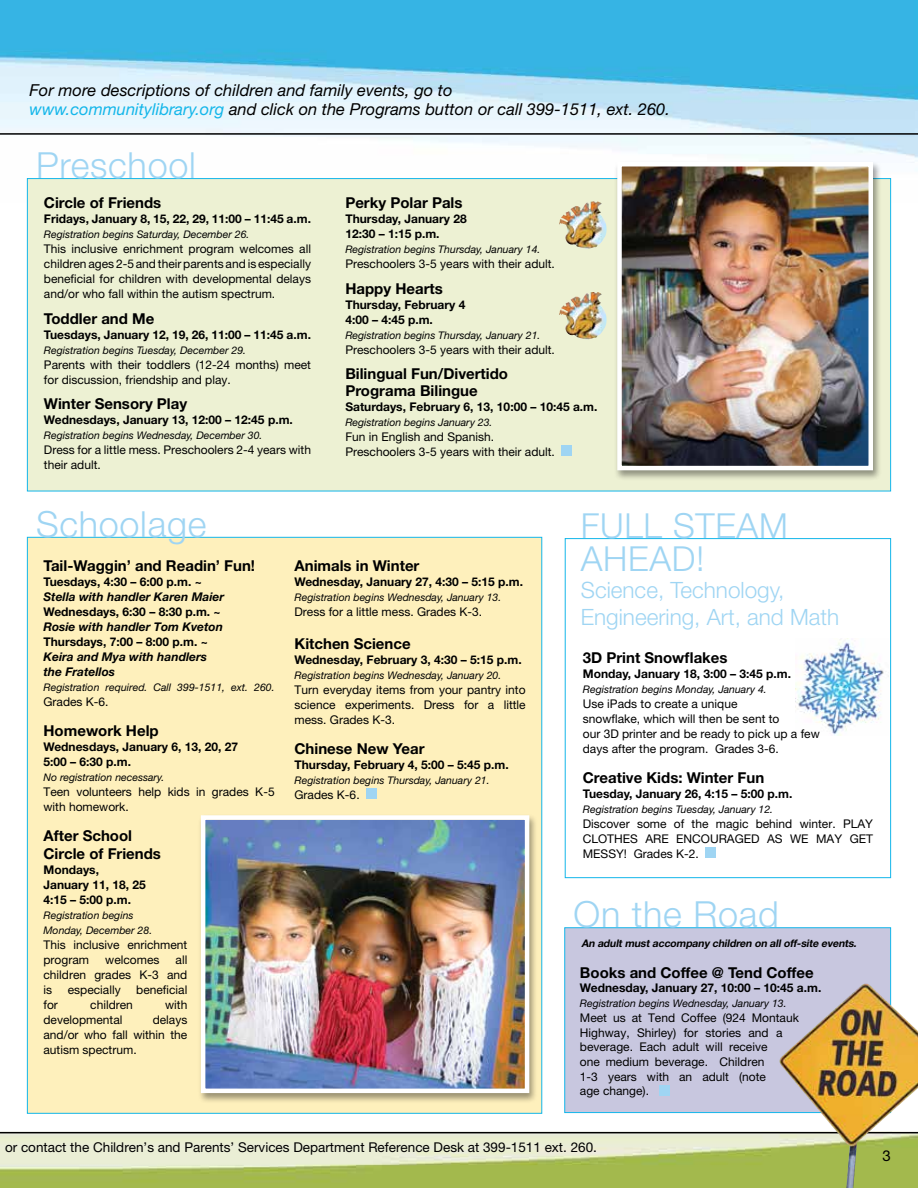
<style>
.page{position:relative;width:918px;height:1188px;background:#fff}
.page>*{position:absolute;margin:0;border:0;box-sizing:border-box;transform-origin:0 0}
.t1{font:300 36px "Helvetica Neue";letter-spacing:.02em;color:#9fd5f3}
.t2{font:300 34.5px/33px "Helvetica Neue";letter-spacing:.02em;color:#9fd5f3}
.t3{font:300 22.5px/27px "Helvetica Neue";color:#9fd5f3}
.t4{font:italic 16.5px/19.5px "Helvetica Neue";color:#000}
.t5{font:700 15px/18px "Helvetica Neue";color:#000}
.t6{font:15px "Helvetica Neue";color:#000}
.t7{font:13.5px "Helvetica Neue";color:#000}
.t8{font:12px/15px "Helvetica Neue";color:#000}
.t9{font:700 12px/15px "Helvetica Neue";color:#000}
.t10{font:italic 700 12px/15px "Helvetica Neue";color:#000}
.t11{font:italic 10.5px/15px "Helvetica Neue";color:#000}
.t12{font:italic 700 10.5px "Helvetica Neue";color:#000}
.s1{color:#13b6ea}
</style>
<div class="page">
<img style="left:0;top:1133px;width:780px;height:55px">
<img style="left:0;top:0;width:918px;height:202px">
<hr style="left:0;top:1132px;width:918px;height:1px;background:#000">
<hr style="left:0;top:133px;width:918px;height:2px;background:#000">
<img style="left:796px;top:639px;width:88px;height:96px">
<div style="left:565px;top:538px;width:326px;height:340px;border:1px solid #13b6ea"></div>
<div style="left:27px;top:537px;width:515px;height:577px;background:#fef0bc;border:1px solid #13b6ea"></div>
<div style="left:27px;top:178px;width:864px;height:313px;background:#edf1d3;border:1px solid #13b6ea"></div>
<div style="left:614px;top:161px;width:268px;height:320px;background:#000;opacity:.4"></div>
<img style="left:622px;top:167px;width:246px;height:298px">
<div style="left:617px;top:162px;width:256px;height:308px;border:4px solid #fff"></div>
<div style="left:564px;top:927px;width:327px;height:186px;background:#c8c7df;border:1px solid #13b6ea"></div>
<div style="left:706px;top:848px;width:10px;height:10px;background:#9fd5f3"></div>
<div style="left:197px;top:814px;width:341px;height:290px;background:#000;opacity:.4"></div>
<img style="left:206px;top:820px;width:318px;height:268px">
<div style="left:201px;top:815px;width:328px;height:278px;border:4px solid #fff"></div>
<div style="left:659px;top:1085px;width:10px;height:10px;background:#9fd5f3"></div>
<img style="left:780px;top:984px;width:138px;height:204px">
<img style="left:559px;top:292px;width:48px;height:47px">
<img style="left:559px;top:202px;width:48px;height:47px">
<div style="left:366px;top:789px;width:10px;height:10px;background:#9fd5f3"></div>
<div style="left:562px;top:446px;width:10px;height:10px;background:#9fd5f3"></div>
<h3 class="t4" style="left:29px;top:80px;width:642px">For more descriptions of children and family events, go to<br><span class="s1">www.communitylibrary.org</span> and click on the Programs button or call 399-1511, ext. 260.</h3>
<h1 class="t1" style="left:36px;top:143px;width:161px">Preschool</h1>
<p class="t5" style="left:44px;top:194px;width:119px">Circle of Friends</p>
<p class="t9" style="left:44px;top:211px;width:269px">Fridays, January 8, 15, 22, 29, 11:00 – 11:45 a.m.</p>
<p class="t11" style="left:44px;top:227px;width:207px">Registration begins Saturday, December 26.</p>
<p class="t8" style="left:44px;top:242px;width:269px;text-align:justify">This inclusive enrichment program welcomes all children ages 2-5 and their parents and is especially beneficial for children with developmental delays and/or who fall within the autism spectrum.</p>
<p class="t5" style="left:44px;top:309px;width:112px">Toddler and Me</p>
<p class="t9" style="left:44px;top:327px;width:269px">Tuesdays, January 12, 19, 26, 11:00 – 11:45 a.m.</p>
<p class="t11" style="left:44px;top:343px;width:204px">Registration begins Tuesday, December 29.</p>
<p class="t8" style="left:44px;top:357px;width:269px">Parents with their toddlers (12-24 months) meet for discussion, friendship and play.</p>
<p class="t5" style="left:44px;top:395px;width:145px">Winter Sensory Play</p>
<p class="t9" style="left:44px;top:412px;width:250px">Wednesdays, January 13, 12:00 – 12:45 p.m.</p>
<p class="t11" style="left:44px;top:428px;width:220px">Registration begins Wednesday, December 30.</p>
<p class="t8" style="left:44px;top:443px;width:269px">Dress for a little mess. Preschoolers 2-4 years with their adult.</p>
<p class="t5" style="left:345px;top:194px;width:119px">Perky Polar Pals</p>
<p class="t9" style="left:345px;top:211px;width:123px">Thursday, January 28<br>12:30 – 1:15 p.m.</p>
<p class="t11" style="left:345px;top:242px;width:197px">Registration begins Thursday, January 14.</p>
<p class="t8" style="left:345px;top:257px;width:211px">Preschoolers 3-5 years with their adult.</p>
<p class="t5" style="left:345px;top:279px;width:99px">Happy Hearts</p>
<p class="t9" style="left:345px;top:297px;width:122px">Thursday, February 4<br>4:00 – 4:45 p.m.</p>
<p class="t11" style="left:345px;top:328px;width:197px">Registration begins Thursday, January 21.</p>
<p class="t8" style="left:345px;top:342px;width:211px">Preschoolers 3-5 years with their adult.</p>
<p class="t5" style="left:345px;top:366px;width:164px;line-height:16.5px">Bilingual Fun/Divertido<br>Programa Bilingue</p>
<p class="t9" style="left:345px;top:399px;width:254px">Saturdays, February 6, 13, 10:00 – 10:45 a.m.</p>
<p class="t11" style="left:345px;top:415px;width:149px">Registration begins January 23.</p>
<p class="t8" style="left:345px;top:429px;width:211px">Fun in English and Spanish.<br>Preschoolers 3-5 years with their adult.</p>
<h1 class="t1" style="left:36px;top:502px;width:172px">Schoolage</h1>
<p class="t5" style="left:44px;top:556px;width:213px">Tail-Waggin’ and Readin’ Fun!</p>
<p class="t9" style="left:44px;top:574px;width:160px">Tuesdays, 4:30 – 6:00 p.m. ~</p>
<p class="t10" style="left:44px;top:589px;width:182px">Stella with handler Karen Maier</p>
<p class="t9" style="left:44px;top:604px;width:179px">Wednesdays, 6:30 – 8:30 p.m. ~</p>
<p class="t10" style="left:44px;top:619px;width:181px">Rosie with handler Tom Kveton</p>
<p class="t9" style="left:44px;top:634px;width:166px">Thursdays, 7:00 – 8:00 p.m. ~</p>
<p class="t10" style="left:44px;top:649px;width:165px">Keira and Mya with handlers the Fratellos</p>
<p class="t11" style="left:44px;top:680px;width:233px">Registration required. Call 399-1511, ext. 260.</p>
<p class="t8" style="left:44px;top:694px;width:67px">Grades K-6.</p>
<p class="t5" style="left:44px;top:721px;width:117px">Homework Help</p>
<p class="t9" style="left:44px;top:739px;width:196px">Wednesdays, January 6, 13, 20, 27<br>5:00 – 6:30 p.m.</p>
<p class="t11" style="left:44px;top:770px;width:122px">No registration necessary.</p>
<p class="t8" style="left:44px;top:784px;width:233px">Teen volunteers help kids in grades K-5 with homework.</p>
<p class="t5" style="left:44px;top:826px;width:119px">After School<br>Circle of Friends</p>
<p class="t9" style="left:44px;top:862px;width:104px">Mondays,<br>January 11, 18, 25<br>4:15 – 5:00 p.m.</p>
<p class="t11" style="left:44px;top:908px;width:110px">Registration begins<br>Monday, December 28.</p>
<p class="t8" style="left:44px;top:937px;width:145px">This inclusive enrichment program</p>
<p class="t8" style="left:44px;top:952px;width:145px;text-align:justify;text-indent:132px">all children grades K-3 and is</p>
<p class="t8" style="left:105px;top:952px;width:56px">welcomes</p>
<p class="t8" style="left:68px;top:982px;width:54px">especially</p>
<p class="t8" style="left:136px;top:982px;width:53px">beneficial</p>
<p class="t8" style="left:44px;top:997px;width:16px">for</p>
<p class="t8" style="left:90px;top:997px;width:44px">children</p>
<p class="t8" style="left:165px;top:997px;width:24px">with</p>
<p class="t8" style="left:44px;top:1012px;width:80px">developmental</p>
<p class="t8" style="left:44px;top:1012px;width:145px;text-align:justify;text-indent:109px">delays and/or who fall within the autism spectrum.</p>
<p class="t5" style="left:295px;top:556px;width:126px">Animals in Winter</p>
<p class="t9" style="left:295px;top:574px;width:230px">Wednesday, January 27, 4:30 – 5:15 p.m.</p>
<p class="t11" style="left:295px;top:589px;width:208px">Registration begins Wednesday, January 13.</p>
<p class="t8" style="left:295px;top:604px;width:189px">Dress for a little mess. Grades K-3.</p>
<p class="t5" style="left:295px;top:634px;width:118px">Kitchen Science</p>
<p class="t9" style="left:295px;top:652px;width:229px">Wednesday, February 3, 4:30 – 5:15 p.m.</p>
<p class="t11" style="left:295px;top:667px;width:208px">Registration begins Wednesday, January 20.</p>
<p class="t8" style="left:295px;top:682px;width:233px;text-align:justify">Turn everyday items from your pantry into science experiments. Dress for a little mess. Grades K-3.</p>
<p class="t5" style="left:295px;top:739px;width:132px">Chinese New Year</p>
<p class="t9" style="left:295px;top:757px;width:216px">Thursday, February 4, 5:00 – 5:45 p.m.</p>
<p class="t11" style="left:295px;top:772px;width:197px">Registration begins Thursday, January 21.</p>
<p class="t8" style="left:295px;top:787px;width:67px">Grades K-6.</p>
<h2 class="t2" style="left:581px;top:509px;width:208px">FULL STEAM<br>AHEAD!</h2>
<h3 class="t3" style="left:581px;top:577px;width:260px">Science, Technology,<br>Engineering, Art, and Math</h3>
<p class="t5" style="left:583px;top:648px;width:146px">3D Print Snowflakes</p>
<p class="t9" style="left:583px;top:666px;width:210px">Monday, January 18, 3:00 – 3:45 p.m.</p>
<p class="t11" style="left:583px;top:681px;width:185px">Registration begins Monday, January 4.</p>
<p class="t8" style="left:583px;top:696px;width:238px">Use iPads to create a unique<br>snowflake, which will then be sent to<br>our 3D printer and be ready to pick up a few days after the program. Grades 3-6.</p>
<p class="t5" style="left:583px;top:768px;width:183px">Creative Kids: Winter Fun</p>
<p class="t9" style="left:583px;top:786px;width:211px">Tuesday, January 26, 4:15 – 5:00 p.m.</p>
<p class="t11" style="left:583px;top:801px;width:192px">Registration begins Tuesday, January 12.</p>
<p class="t8" style="left:583px;top:816px;width:292px;text-align:justify">Discover some of the magic behind winter. PLAY CLOTHES ARE ENCOURAGED AS WE MAY GET MESSY! Grades K-2.</p>
<h1 class="t1" style="left:574px;top:892px;width:207px">On the Road</h1>
<p class="t12" style="left:581px;top:936px;width:279px">An adultmustaccompany children on alloff-site events.</p>
<p class="t5" style="left:580px;top:963px;width:235px">Books and Coffee @ Tend Coffee</p>
<p class="t9" style="left:580px;top:980px;width:243px">Wednesday, January 27, 10:00 – 10:45 a.m.</p>
<p class="t11" style="left:580px;top:996px;width:208px">Registration begins Wednesday, January 13.</p>
<p class="t8" style="left:580px;top:1010px;width:221px">Meet us at Tend Coffee (924 Montauk<br>Highway, Shirley) for stories and a beverage. Each adult will receive<br>one medium beverage. Children<br>1-3 years with an adult (note<br>age change).</p>
<p class="t7" style="left:5px;top:1139px;width:593px">or contact the Children’s and Parents’ Services Department Reference Desk at 399-1511 ext. 260.</p>
<p class="t6" style="left:883px;top:1147px;width:10px">3</p>
</div>
